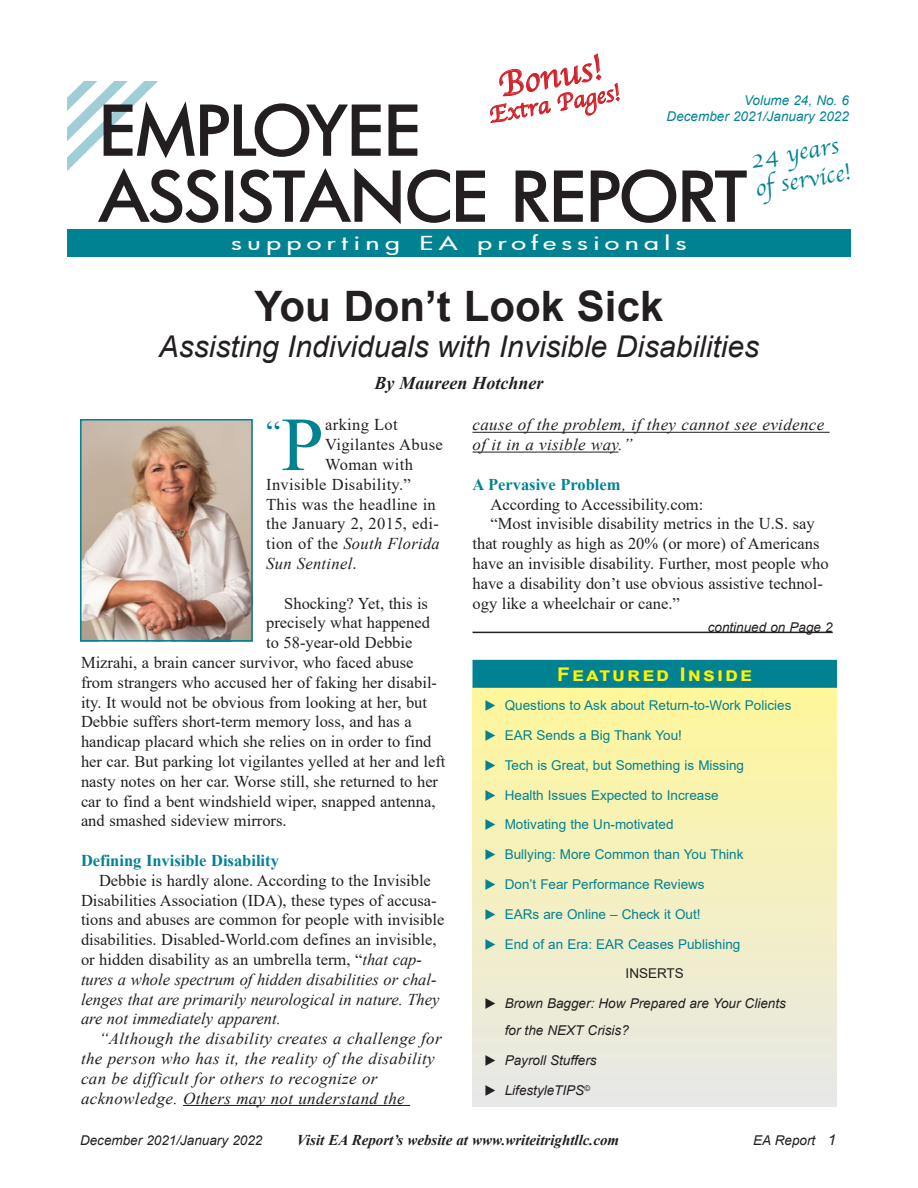
<style>
.page{position:relative;width:918px;height:1188px;background:#fff}
.page>*{position:absolute;margin:0;border:0;box-sizing:border-box;transform-origin:0 0}
.Drop_Cap{font:76.35px "Times New Roman";color:#008293}
.t1{font:500 66px "Futura";letter-spacing:.005em;color:#231f20;scale:1.05 1}
.Heading{font:700 42px "Arial";color:#231f20}
.t2{font:36px "Apple Chancery";color:#d1232a}
.Drop_Cap-2{font:32.4px "Times New Roman";color:#008293}
.Subhead{font:italic 30px "Arial";color:#231f20}
.t3{font:24px/28.5px "Apple Chancery";color:#008293}
.t4{font:24px "Apple Chancery";color:#d1232a}
.t5{font:500 18.9px "Futura";letter-spacing:.195em;color:#fff;scale:1.43 1}
.t6{font:700 18.9px "Arial";letter-spacing:.1em;color:#fff101;scale:1.11 1}
.By_Line{font:italic 700 18px "Times New Roman";color:#231f20}
.Body_Copy{font:16.5px/19.8px "Times New Roman";color:#231f20}
.Body_Copy-2{font:italic 16.5px/19.8px "Times New Roman";letter-spacing:.02em;color:#231f20}
.Drop_Cap-3{font:16.5px "Times New Roman";letter-spacing:.02em;color:#231f20}
.Body_Heading{font:700 16.5px "Times New Roman";color:#008293}
.Drop_Cap-4{font:italic 16.5px "Times New Roman";letter-spacing:.02em;color:#231f20}
.t7{font:italic 700 15px "Times New Roman";color:#231f20}
.t8{font:13.5px "Arial";color:#008293}
.t9{font:italic 13.5px/27.2px "Arial";color:#231f20}
.t10{font:italic 13.5px "Arial";color:#008293}
.t11{font:13.5px "Arial";color:#231f20}
.s1{font-style:normal}
.s2{font-style:italic}
.s3{font-size:15px}
</style>
<div class="page">
<img style="left:68px;top:81px;width:89px;height:89px">
<svg style="left:103px;top:99px;width:278px;height:61px"></svg>
<svg style="left:388px;top:104px;width:30px;height:52px"></svg>
<svg style="left:97px;top:168px;width:122px;height:55px"></svg>
<div style="left:225px;top:171px;width:8px;height:51px;border:2px solid #231f20"></div>
<svg style="left:239px;top:168px;width:162px;height:56px"></svg>
<svg style="left:407px;top:169px;width:78px;height:54px"></svg>
<svg style="left:515px;top:170px;width:68px;height:52px"></svg>
<svg style="left:590px;top:169px;width:157px;height:54px"></svg>
<div style="left:67px;top:230px;width:783px;height:27px;background:#008293"></div>
<hr style="left:183px;top:1105px;width:227px;height:1px;background:#231f20">
<hr style="left:472px;top:432px;width:358px;height:1px;background:#231f20">
<hr style="left:472px;top:452px;width:147px;height:1px;background:#231f20">
<hr style="left:472px;top:632px;width:361px;height:1px;background:#231f20">
<div style="left:472px;top:688px;width:365px;height:419px;background:linear-gradient(to bottom,#fff79b,#e7e8e9)"></div>
<div style="left:473px;top:661px;width:363px;height:26px;background:#008293"></div>
<div style="left:472px;top:660px;width:365px;height:28px;border:2px solid #008293"></div>
<svg style="left:490px;top:53px;width:130px;height:70px"></svg>
<img style="left:83px;top:422px;width:167px;height:217px">
<div style="left:80px;top:419px;width:173px;height:223px;border:2px solid #008293"></div>
<svg style="left:496px;top:710px;width:14px;height:1px"></svg>
<svg style="left:496px;top:740px;width:14px;height:1px"></svg>
<svg style="left:496px;top:770px;width:14px;height:1px"></svg>
<svg style="left:496px;top:800px;width:14px;height:1px"></svg>
<svg style="left:496px;top:829px;width:14px;height:1px"></svg>
<svg style="left:496px;top:859px;width:14px;height:1px"></svg>
<svg style="left:496px;top:889px;width:14px;height:1px"></svg>
<svg style="left:496px;top:919px;width:14px;height:1px"></svg>
<svg style="left:496px;top:949px;width:14px;height:1px"></svg>
<svg style="left:496px;top:1008px;width:14px;height:1px"></svg>
<svg style="left:496px;top:1065px;width:14px;height:1px"></svg>
<svg style="left:496px;top:1095px;width:14px;height:1px"></svg>
<p class="t2" style="left:493px;top:58px;width:106px;rotate:-10deg">Bonus!</p>
<p class="t4" style="left:486px;top:97px;width:134px;rotate:-10deg">Extra Pages!</p>
<p class="t10" style="left:744px;top:92px;width:106px">Volume 24, No. 6</p>
<p class="t10" style="left:667px;top:108px;width:184px">December 2021/January 2022</p>
<p class="t1" style="left:100px;top:86px;width:307px">EMPLOYEE</p>
<p class="t1" style="left:100px;top:152px;width:618px">ASSISTANCE REPORT</p>
<p class="t5" style="left:231px;top:230px;width:320px">supporting EA professionals</p>
<p class="t3" style="left:748px;top:146px;width:97px;rotate:-10deg">24 years of service!</p>
<p class="Heading" style="left:255px;top:277px;width:410px">You Don’t Look Sick</p>
<p class="Subhead" style="left:159px;top:327px;width:602px">Assisting Individuals with Invisible Disabilities</p>
<p class="By_Line" style="left:375px;top:370px;width:170px">By Maureen Hotchner</p>
<p class="Drop_Cap-2" style="left:266px;top:409px;width:16px">“</p>
<p class="Drop_Cap" style="left:281px;top:391px;width:44px">P</p>
<p class="Drop_Cap-3" style="left:325px;top:413px;width:74px">arking Lot</p>
<p class="Body_Copy-2" style="left:472px;top:415px;width:353px">cause of the problem, if they cannot see evidence of it in a visible way.”</p>
<p class="Body_Heading" style="left:472px;top:472px;width:150px">A Pervasive Problem</p>
<p class="Body_Copy" style="left:491px;top:494px;width:214px">According to Accessibility.com:</p>
<p class="Body_Copy" style="left:472px;top:514px;width:358px;text-indent:18px">“Most invisible disability metrics in the U.S. say that roughly as high as 20% (or more) of Americans have an invisible disability. Further, most people who have a disability don’t use obvious assistive technol&shy;ogy like a wheelchair or cane.”</p>
<p class="t9" style="left:708px;top:614px;width:126px">continued on Page 2</p>
<p class="Drop_Cap-3" style="left:325px;top:433px;width:119px">Vigilantes Abuse</p>
<p class="Drop_Cap-3" style="left:325px;top:453px;width:89px">Woman with</p>
<p class="Drop_Cap-3" style="left:266px;top:473px;width:146px">Invisible Disability.”</p>
<p class="Drop_Cap-3" style="left:266px;top:493px;width:171px">This was the headline in</p>
<p class="Drop_Cap-3" style="left:266px;top:512px;width:174px">the January 2, 2015, edi-</p>
<p class="Drop_Cap-4" style="left:266px;top:532px;width:175px"><span class="s1">tion of the</span> South Florida</p>
<p class="Drop_Cap-4" style="left:266px;top:552px;width:92px">Sun Sentinel<span class="s1">.</span></p>
<p class="Body_Copy" style="left:284px;top:593px;width:145px">Shocking? Yet, this is</p>
<p class="Body_Copy" style="left:266px;top:613px;width:165px">precisely what happened</p>
<p class="Body_Copy" style="left:266px;top:632px;width:148px">to 58-year-old Debbie</p>
<p class="Body_Copy" style="left:81px;top:652px;width:334px">Mizrahi, a brain cancer survivor, who faced abuse</p>
<p class="Body_Copy" style="left:81px;top:672px;width:358px">from strangers who accused her of faking her disabil-</p>
<p class="Body_Copy" style="left:81px;top:692px;width:348px">ity. It would not be obvious from looking at her, but</p>
<p class="Body_Copy" style="left:81px;top:712px;width:332px">Debbie suffers short-term memory loss, and has a</p>
<p class="Body_Copy" style="left:81px;top:731px;width:352px">handicap placard which she relies on in order to find</p>
<p class="Body_Copy" style="left:81px;top:751px;width:366px">her car. But parking lot vigilantes yelled at her and left</p>
<p class="Body_Copy" style="left:81px;top:771px;width:359px">nasty notes on her car. Worse still, she returned to her</p>
<p class="Body_Copy" style="left:81px;top:791px;width:356px">car to find a bent windshield wiper, snapped antenna,</p>
<p class="Body_Copy" style="left:81px;top:811px;width:207px">and smashed sideview mirrors.</p>
<p class="Body_Heading" style="left:81px;top:849px;width:199px">Defining Invisible Disability</p>
<p class="Body_Copy" style="left:81px;top:870px;width:365px;text-indent:18px">Debbie is hardly alone. According to the Invisible Disabilities Association (IDA), these types of accusa&shy;tions and abuses are common for people with invisible disabilities. Disabled-World.com defines an invisible, or hidden disability as an umbrella term, “<span class="s2">that cap&shy;tures a whole spectrum of hidden disabilities or chal&shy;lenges that are primarily neurological in nature. They are not immediately apparent.</span></p>
<p class="Body_Copy-2" style="left:81px;top:1028px;width:362px;text-indent:18px">“Although the disability creates a challenge for the person who has it, the reality of the disability can be difficult for others to recognize or acknowledge. Others may not understand the</p>
<p class="t6" style="left:557px;top:662px;width:177px">Featured Inside</p>
<p class="t8" style="left:484px;top:696px;width:308px">◆ Questions to Ask about Return-to-Work Policies</p>
<p class="t8" style="left:484px;top:726px;width:199px">◆ EAR Sends a Big Thank You!</p>
<p class="t8" style="left:484px;top:756px;width:261px">◆ Tech is Great, but Something is Missing</p>
<p class="t8" style="left:484px;top:786px;width:236px">◆ Health Issues Expected to Increase</p>
<p class="t8" style="left:484px;top:815px;width:191px">◆ Motivating the Un-motivated</p>
<p class="t8" style="left:484px;top:845px;width:260px">◆ Bullying: More Common than You Think</p>
<p class="t8" style="left:484px;top:875px;width:222px">◆ Don’t Fear Performance Reviews</p>
<p class="t8" style="left:484px;top:905px;width:218px">◆ EARs are Online – Check it Out!</p>
<p class="t8" style="left:484px;top:935px;width:257px">◆ End of an Era: EAR Ceases Publishing</p>
<p class="t11" style="left:626px;top:964px;width:60px">INSERTS</p>
<p class="t9" style="left:505px;top:990px;width:283px;text-indent:-20px">◆ Brown Bagger: How Prepared are Your Clients for the NEXT Crisis?</p>
<p class="t9" style="left:484px;top:1047px;width:114px">◆ Payroll Stuffers</p>
<p class="t9" style="left:484px;top:1077px;width:107px">◆ LifestyleTIPS<sup>©</sup></p>
<p class="t9" style="left:80px;top:1127px;width:184px">December 2021/January 2022</p>
<p class="t7" style="left:297px;top:1129px;width:324px">Visit EA Report’s website at www.writeitrightllc.com</p>
<p class="t9" style="left:753px;top:1127px;width:84px">EA Report <span class="s3">1</span></p>
</div>
